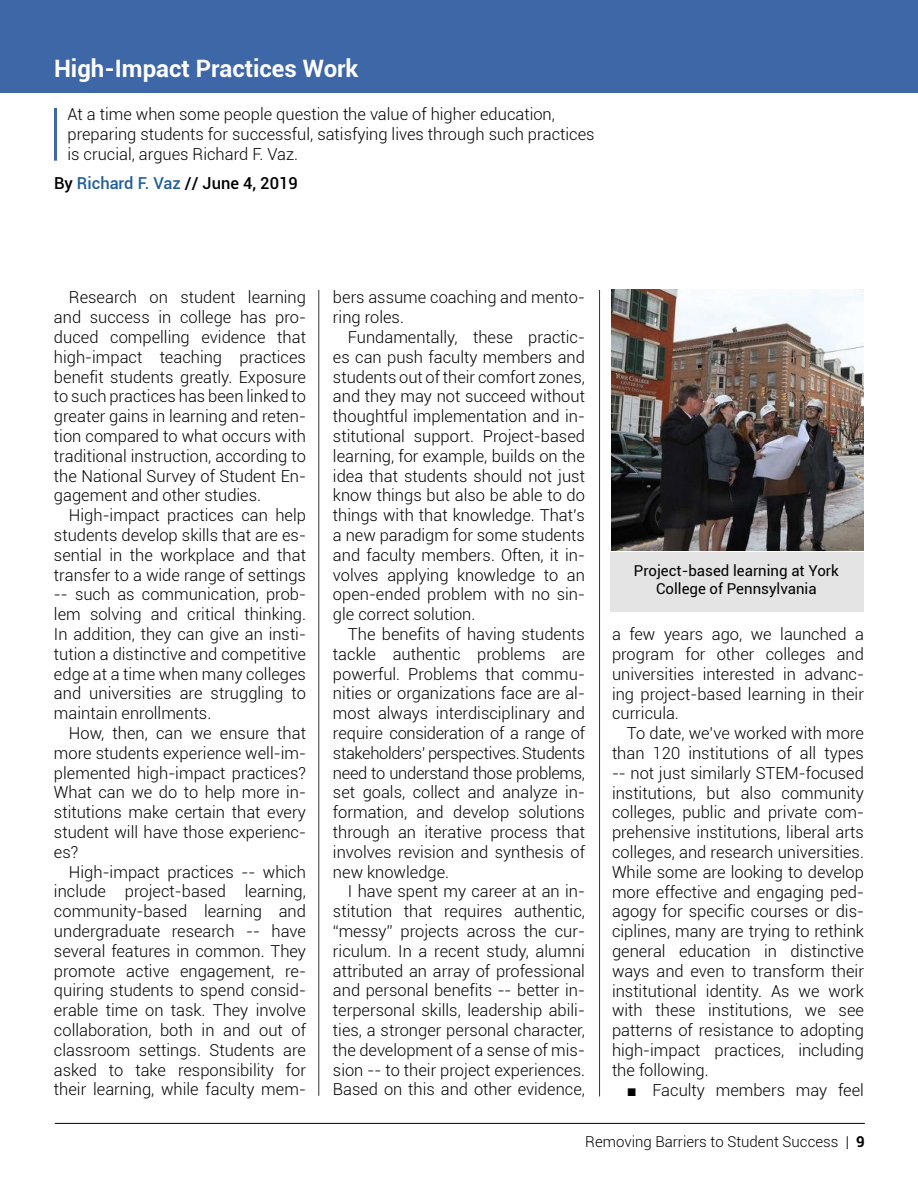
<style>
.page{position:relative;width:918px;height:1188px;background:#fff}
.page>*{position:absolute;margin:0;border:0;box-sizing:border-box;transform-origin:0 0}
.t1{font:700 24px "Roboto";color:#fff}
.t2{font:300 16.5px/19.8px "Roboto";color:#000;text-align:justify}
.t3{font:500 16.5px "Roboto";color:#000}
.t4{font:15px/18px "Roboto";color:#000;text-align:center}
.t5{font:300 15px "Roboto";color:#000}
.s1{color:#215e9e}
.s2{font-family:"Arial";font-weight:400}
.s3{font-weight:700}
</style>
<div class="page">
<hr style="left:599px;top:255px;width:1px;height:841px;background:#343433">
<hr style="left:319px;top:110px;width:1px;height:986px;background:#343433">
<div style="left:0;top:0;width:918px;height:92px;background:#3e67a8"></div>
<div style="left:54px;top:108px;width:810px;height:181px;background:#fff"></div>
<hr style="left:54px;top:108px;width:3px;height:53px;background:#3e67a8">
<img style="left:611px;top:289px;width:253px;height:262px">
<div style="left:610px;top:552px;width:254px;height:60px;background:#e5e4e4"></div>
<hr style="left:55px;top:1123px;width:810px;height:1px;background:#000">
<h1 class="t1" style="left:54px;top:52px;width:306px">High-Impact Practices Work</h1>
<p class="t2" style="left:68px;top:104px;width:529px;text-align:left">At a time when some people question the value of higher education, preparing students for successful, satisfying lives through such practices is crucial, argues Richard F. Vaz.</p>
<p class="t3" style="left:54px;top:171px;width:245px">By <span class="s1">Richard F. Vaz</span> // June 4, 2019</p>
<p class="t2" style="left:54px;top:287px;width:254px;text-indent:15px">Research on student learning and success in college has pro&shy;duced compelling evidence that high-impact teaching practices benefit students greatly. Exposure to such practices has been linked to greater gains in learning and reten&shy;tion compared to what occurs with traditional instruction, according to the National Survey of Student En&shy;gagement and other studies.</p>
<p class="t2" style="left:54px;top:505px;width:254px;text-indent:15px">High-impact practices can help students develop skills that are es&shy;sential in the workplace and that transfer to a wide range of settings -- such as communication, prob&shy;lem solving and critical thinking.<br>In addition, they can give an insti&shy;tution a distinctive and competitive edge at a time when many colleges and universities are struggling to maintain enrollments.</p>
<p class="t2" style="left:54px;top:723px;width:254px;text-indent:15px">How, then, can we ensure that more students experience well-im&shy;plemented high-impact practices?<br>What can we do to help more in&shy;stitutions make certain that every student will have those experienc&shy;es?</p>
<p class="t2" style="left:54px;top:861px;width:254px;text-indent:15px">High-impact practices -- which include project-based learning, community-based learning and undergraduate research -- have several features in common. They promote active engagement, re&shy;quiring students to spend consid&shy;erable time on task. They involve collaboration, both in and out of classroom settings. Students are asked to take responsibility for their learning, while faculty mem-</p>
<p class="t2" style="left:333px;top:287px;width:254px">bers assume coaching and mento&shy;ring roles.</p>
<p class="t2" style="left:333px;top:327px;width:254px;text-indent:15px">Fundamentally, these practic&shy;es can push faculty members and students out of their comfort zones, and they may not succeed without thoughtful implementation and in&shy;stitutional support. Project-based learning, for example, builds on the idea that students should not just know things but also be able to do things with that knowledge. That’s a new paradigm for some students and faculty members. Often, it in&shy;volves applying knowledge to an open-ended problem with no sin&shy;gle correct solution.</p>
<p class="t2" style="left:333px;top:624px;width:254px;text-indent:15px">The benefits of having students tackle authentic problems are powerful. Problems that commu&shy;nities or organizations face are al&shy;most always interdisciplinary and require consideration of a range of stakeholders’ perspectives. Students need to understand those problems, set goals, collect and analyze in&shy;formation, and develop solutions through an iterative process that involves revision and synthesis of new knowledge.</p>
<p class="t2" style="left:333px;top:881px;width:254px;text-indent:15px">I have spent my career at an in&shy;stitution that requires authentic, “messy” projects across the cur&shy;riculum. In a recent study, alumni attributed an array of professional and personal benefits -- better in&shy;terpersonal skills, leadership abili&shy;ties, a stronger personal character, the development of a sense of mis&shy;sion -- to their project experiences.<br>Based on this and other evidence,</p>
<p class="t4" style="left:634px;top:561px;width:207px">Project-based learning at York<br>College of Pennsylvania</p>
<p class="t2" style="left:612px;top:624px;width:254px">a few years ago, we launched a program for other colleges and universities interested in advanc&shy;ing project-based learning in their curricula.</p>
<p class="t2" style="left:612px;top:723px;width:254px;text-indent:15px">To date, we’ve worked with more than 120 institutions of all types -- not just similarly STEM-focused institutions, but also community colleges, public and private com&shy;prehensive institutions, liberal arts colleges, and research universities.<br>While some are looking to develop more effective and engaging ped&shy;agogy for specific courses or dis&shy;ciplines, many are trying to rethink general education in distinctive ways and even to transform their institutional identity. As we work with these institutions, we see patterns of resistance to adopting high-impact practices, including the following.</p>
<p class="t2" style="left:627px;top:1079px;width:238px"><span class="s2">■</span> Faculty members may feel</p>
<p class="t5" style="left:585px;top:1132px;width:281px">Removing Barriers to Student Success | <span class="s3">9</span></p>
</div>
